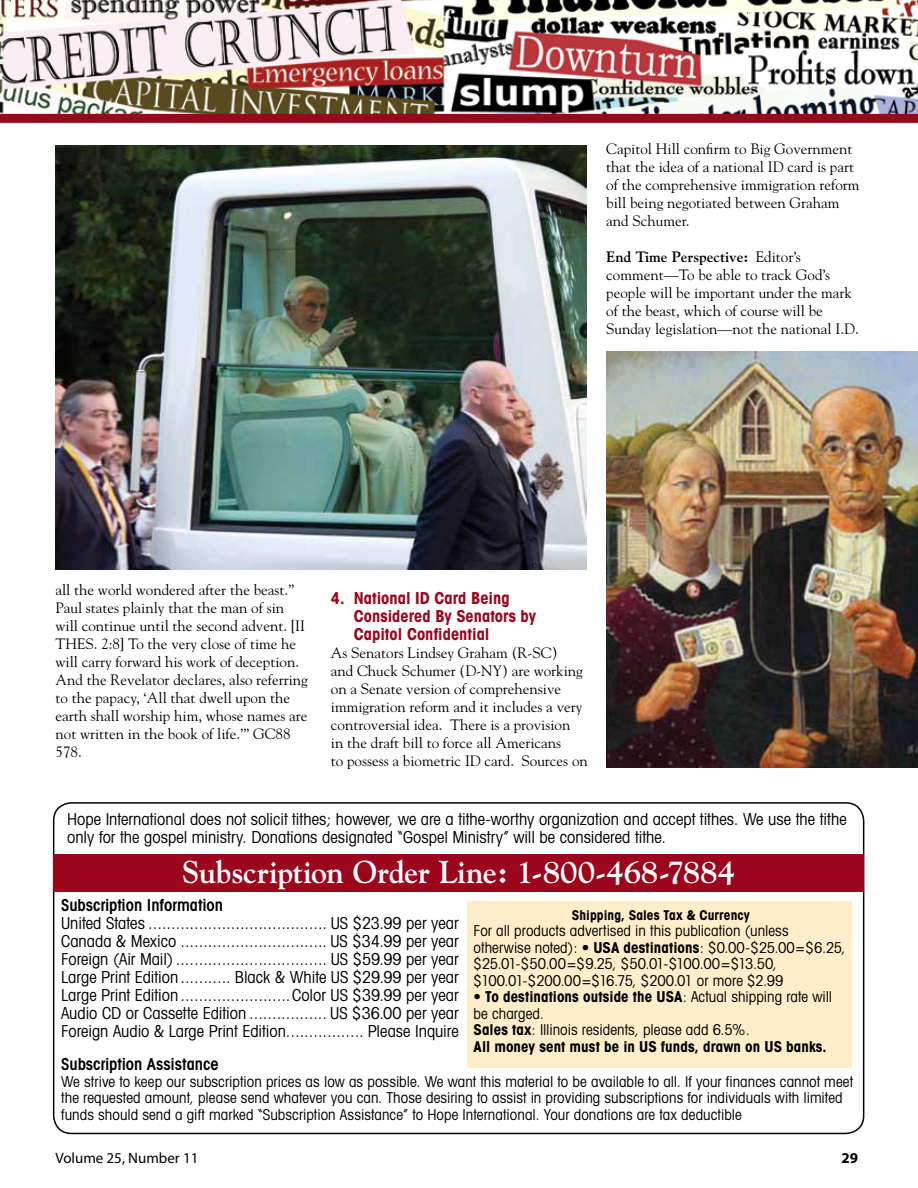
<style>
.page{position:relative;width:918px;height:1188px;background:#fff}
.page>*{position:absolute;margin:0;border:0;box-sizing:border-box;transform-origin:0 0}
.t1{font:700 31.5px "Goudy";letter-spacing:-.01em;color:#fff}
.t2{font:condensed 16.5px/18px "Avant Garde";color:#000}
.t3{font:700 condensed 16.5px/18px "Avant Garde";color:#9c061d}
.t4{font:600 condensed 16.5px "Avant Garde";color:#000}
.t5{font:15px/18px "Goudy";color:#000}
.t6{font:condensed 15px/16.5px "Avant Garde";letter-spacing:.005em;color:#000}
.t7{font:700 condensed 15px/16.5px "Avant Garde";letter-spacing:.005em;color:#000}
.t8{font:15px "Myriad Pro";color:#000}
.t9{font:700 15px "Myriad Pro";color:#000}
.t10{font:700 condensed 13.5px "Avant Garde";letter-spacing:.01em;color:#000}
.s1{font-weight:700}
.s2{font-weight:400}
</style>
<div class="page">
<img style="left:0;top:0;width:918px;height:114px">
<div style="left:53px;top:802px;width:811px;height:332px;border:2px solid #000;border-radius:18px"></div>
<div style="left:54px;top:855px;width:810px;height:37px;background:#9c061d"></div>
<div style="left:467px;top:901px;width:385px;height:167px;background:#ffeec9"></div>
<div style="left:0;top:114px;width:918px;height:9px;background:#9c061d"></div>
<img style="left:606px;top:352px;width:312px;height:415px">
<img style="left:56px;top:146px;width:530px;height:424px">
<p class="t5" style="left:606px;top:140px;width:255px">Capitol Hill confirm to Big Government that the idea of a national ID card is part of the comprehensive immigration reform bill being negotiated between Graham and Schumer.</p>
<p class="t5" style="left:606px;top:248px;width:254px"><span class="s1">End Time Perspective:</span> Editor’s comment—To be able to track God’s people will be important under the mark of the beast, which of course will be Sunday legislation—not the national I.D.</p>
<p class="t5" style="left:56px;top:580px;width:254px">all the world wondered after the beast.” Paul states plainly that the man of sin will continue until the second advent. [II THES. 2:8] To the very close of time he will carry forward his work of deception.<br>And the Revelator declares, also referring to the papacy, ‘All that dwell upon the earth shall worship him, whose names are not written in the book of life.’” GC88<br>578.</p>
<p class="t3" style="left:354px;top:589px;width:184px;text-indent:-23px">4. National ID Card Being<br>Considered By Senators by<br>Capitol Confidential</p>
<p class="t5" style="left:331px;top:644px;width:258px">As Senators Lindsey Graham (R-SC)<br>and Chuck Schumer (D-NY) are working on a Senate version of comprehensive immigration reform and it includes a very controversial idea. There is a provision<br>in the draft bill to force all Americans<br>to possess a biometric ID card. Sources on</p>
<p class="t2" style="left:67px;top:809px;width:781px">Hope International does not solicit tithes; however, we are a tithe-worthy organization and accept tithes. We use the tithe only for the gospel ministry. Donations designated “Gospel Ministry” will be considered tithe.</p>
<h1 class="t1" style="left:182px;top:854px;width:555px">Subscription Order Line: 1-800-468-7884</h1>
<p class="t4" style="left:61px;top:895px;width:163px">Subscription Information</p>
<p class="t2" style="left:61px;top:914px;width:399px;text-align:justify">United States ....................................... US $23.99 per year Canada &amp; Mexico ................................ US $34.99 per year Foreign (Air Mail) ................................. US $59.99 per year Large Print Edition ........... Black &amp; White US $29.99 per year Large Print Edition ........................Color US $39.99 per year Audio CD or Cassette Edition ................. US $36.00 per year Foreign Audio &amp; Large Print Edition................. Please Inquire</p>
<p class="t4" style="left:61px;top:1054px;width:159px">Subscription Assistance</p>
<p class="t6" style="left:61px;top:1073px;width:793px">We strive to keep our subscription prices as low as possible. We want this material to be available to all. If your finances cannot meet the requested amount, please send whatever you can. Those desiring to assist in providing subscriptions for individuals with limited funds should send a gift marked “Subscription Assistance” to Hope International. Your donations are tax deductible</p>
<p class="t10" style="left:572px;top:906px;width:179px">Shipping, Sales Tax &amp; Currency</p>
<p class="t6" style="left:474px;top:922px;width:374px">For all products advertised in this publication (unless otherwise noted): • <span class="s1">USA destinations</span>: $0.00-$25.00=$6.25, $25.01-$50.00=$9.25, $50.01-$100.00=$13.50, $100.01-$200.00=$16.75, $200.01 or more $2.99</p>
<p class="t7" style="left:474px;top:988px;width:360px"><span class="s2">•</span> To destinations outside the USA<span class="s2">: Actual shipping rate will be charged.<br></span>Sales tax<span class="s2">: Illinois residents, please add 6.5%.<br></span>All money sent must be in US funds, drawn on US banks.</p>
<p class="t8" style="left:56px;top:1149px;width:144px">Volume 25, Number 11</p>
<p class="t9" style="left:841px;top:1148px;width:18px">29</p>
</div>
